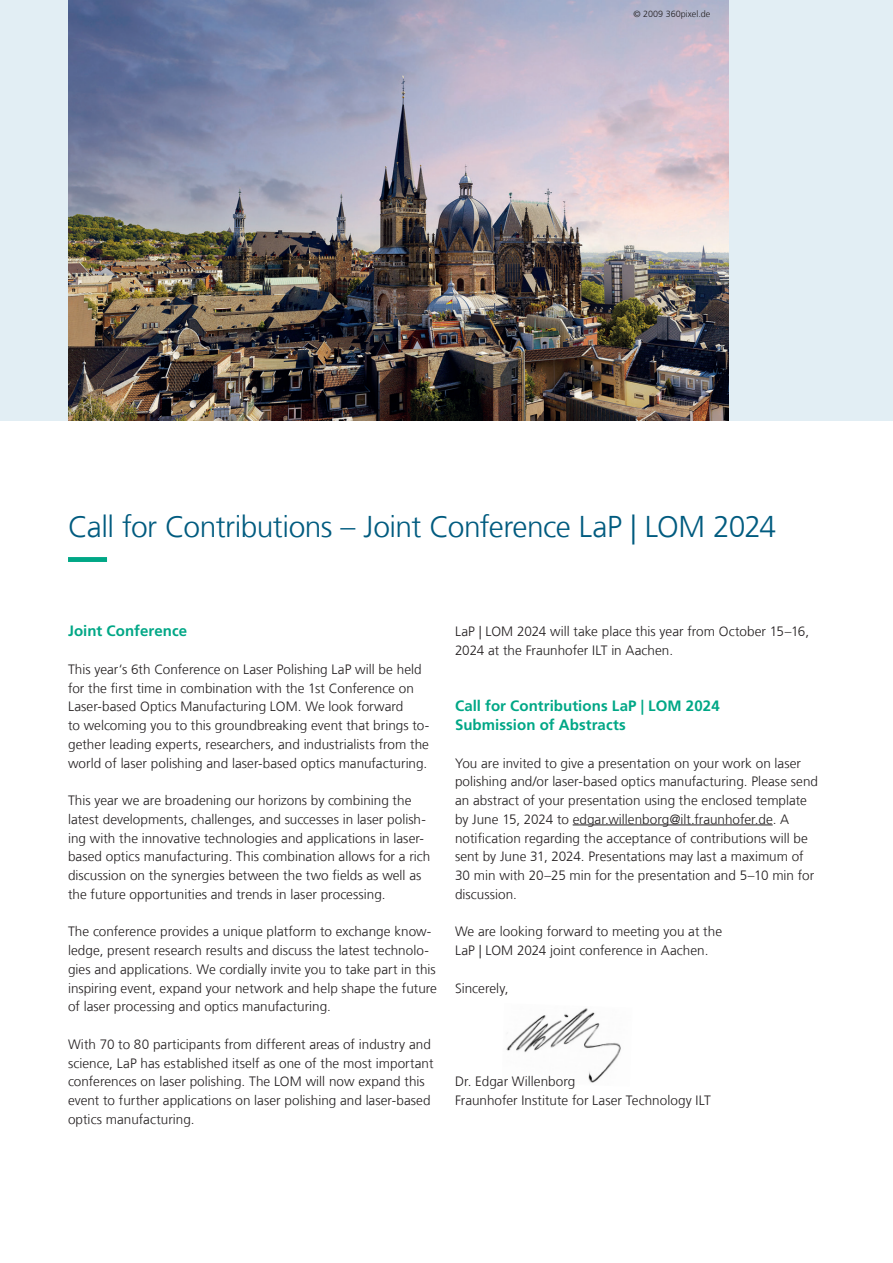
<style>
.page{position:relative;width:893px;height:1263px;background:#fff}
.page>*{position:absolute;margin:0;border:0;box-sizing:border-box;transform-origin:0 0}
.t1{font:300 30px "Frutiger LT Com";letter-spacing:-.02em;color:#005b7f}
.t2{font:700 15px/18.8px "Frutiger LT Com";letter-spacing:.005em;color:#00a786}
.t3{font:300 13.5px/18.8px "Frutiger LT Com";letter-spacing:.005em;color:#231f20}
.t4{font:300 9px "Frutiger LT Com";color:#231f20}
</style>
<div class="page">
<div style="left:0;top:0;width:893px;height:421px;background:#e2eef4"></div>
<img style="left:506px;top:1008px;width:115px;height:75px">
<hr style="left:573px;top:824px;width:200px;height:1px;background:#231f20">
<img style="left:68px;top:0;width:660px;height:421px">
<svg style="left:68px;top:557px;width:39px;height:5px"></svg>
<p class="t4" style="left:634px;top:8px;width:78px">© 2009 360pixel.de</p>
<h1 class="t1" style="left:68px;top:509px;width:710px">Call for Contributions – Joint Conference LaP | LOM 2024</h1>
<p class="t2" style="left:68px;top:622px;width:121px">Joint Conference</p>
<p class="t3" style="left:68px;top:660px;width:363px">This year‘s 6th Conference on Laser Polishing LaP will be held for the first time in combination with the 1st Conference on Laser-based Optics Manufacturing LOM. We look forward<br>to welcoming you to this groundbreaking event that brings to&shy;gether leading experts, researchers, and industrialists from the world of laser polishing and laser-based optics manufacturing.</p>
<p class="t3" style="left:68px;top:791px;width:364px">This year we are broadening our horizons by combining the latest developments, challenges, and successes in laser polish&shy;ing with the innovative technologies and applications in laser&shy;based optics manufacturing. This combination allows for a rich discussion on the synergies between the two fields as well as the future opportunities and trends in laser processing.</p>
<p class="t3" style="left:68px;top:922px;width:370px">The conference provides a unique platform to exchange know&shy;ledge, present research results and discuss the latest technolo&shy;gies and applications. We cordially invite you to take part in this inspiring event, expand your network and help shape the future of laser processing and optics manufacturing.</p>
<p class="t3" style="left:68px;top:1035px;width:367px">With 70 to 80 participants from different areas of industry and science, LaP has established itself as one of the most important conferences on laser polishing. The LOM will now expand this event to further applications on laser polishing and laser-based optics manufacturing.</p>
<p class="t3" style="left:455px;top:622px;width:356px">LaP | LOM 2024 will take place this year from October 15–16,<br>2024 at the Fraunhofer ILT in Aachen.</p>
<p class="t2" style="left:455px;top:697px;width:266px">Call for Contributions LaP | LOM 2024<br>Submission of Abstracts</p>
<p class="t3" style="left:455px;top:754px;width:365px">You are invited to give a presentation on your work on laser polishing and/or laser-based optics manufacturing. Please send an abstract of your presentation using the enclosed template by June 15, 2024 to edgar.willenborg@ilt.fraunhofer.de. A notification regarding the acceptance of contributions will be sent by June 31, 2024. Presentations may last a maximum of 30 min with 20–25 min for the presentation and 5–10 min for discussion.</p>
<p class="t3" style="left:455px;top:922px;width:269px">We are looking forward to meeting you at the<br>LaP | LOM 2024 joint conference in Aachen.</p>
<p class="t3" style="left:455px;top:979px;width:55px">Sincerely,</p>
<p class="t3" style="left:455px;top:1072px;width:257px">Dr. Edgar Willenborg<br>Fraunhofer Institute for Laser Technology ILT</p>
</div>
